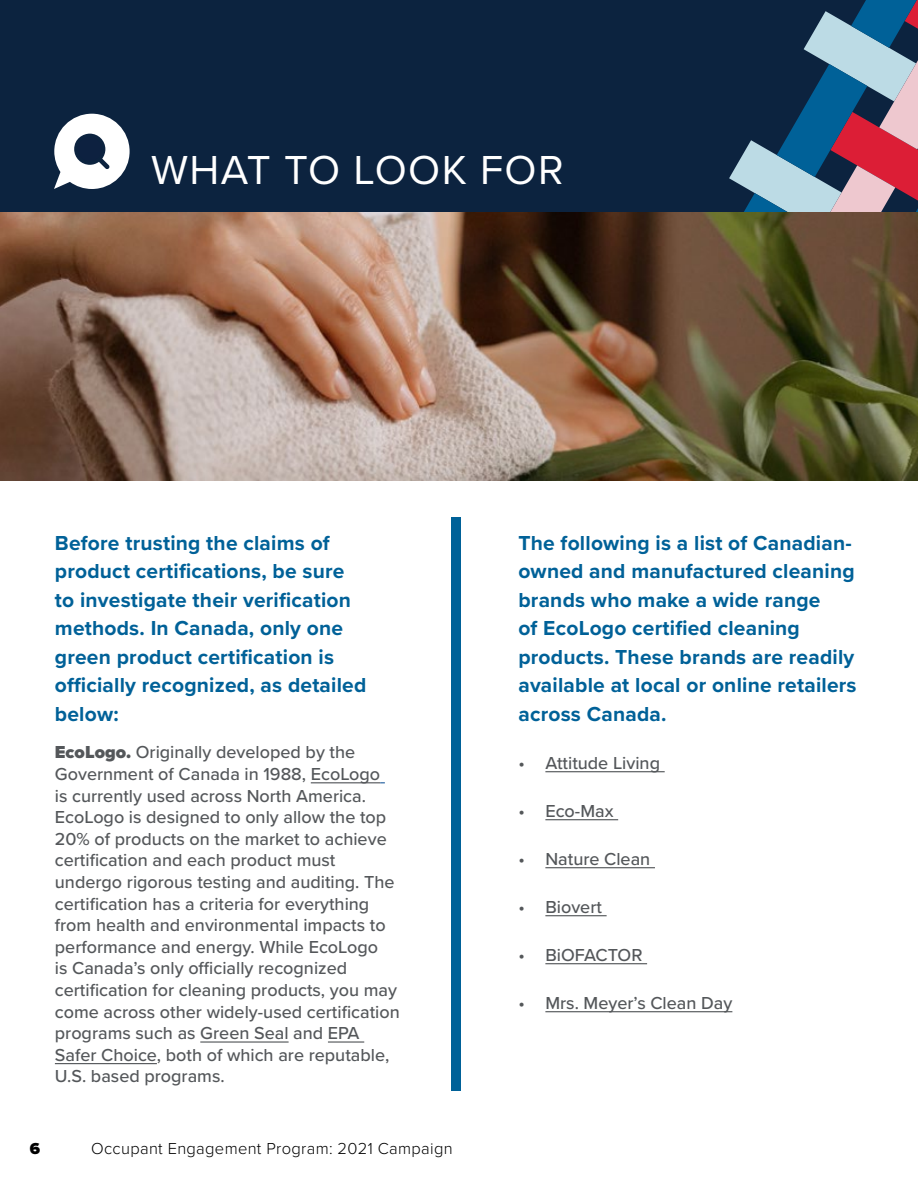
<style>
.page{position:relative;width:918px;height:1188px;background:#fff}
.page>*{position:absolute;margin:0;border:0;box-sizing:border-box;transform-origin:0 0}
.t1{font:42px "Proxima Nova";letter-spacing:.03em;color:#fff}
.t2{font:700 21px/28.5px "Proxima Nova";letter-spacing:.01em;color:#006198}
.t3{font:500 18px/21.6px "Proxima Nova";color:#54575a}
.t4{font:300 16.5px "Proxima Nova";letter-spacing:.02em;color:#000}
.t5{font:900 16.5px "Proxima Nova";color:#000}
.s1{font-weight:900}
</style>
<div class="page">
<div style="left:0;top:0;width:918px;height:212px;background:#0c233f"></div>
<svg style="left:729px;top:0;width:189px;height:212px"></svg>
<hr style="left:311px;top:782px;width:69px;height:1px;background:#54575a">
<hr style="left:200px;top:1041px;width:89px;height:2px;background:#54575a">
<hr style="left:328px;top:1041px;width:36px;height:2px;background:#54575a">
<hr style="left:55px;top:1063px;width:102px;height:1px;background:#54575a">
<img style="left:0;top:212px;width:918px;height:269px">
<svg style="left:54px;top:114px;width:76px;height:75px"></svg>
<div style="left:78px;top:137px;width:24px;height:24px;background:#0d2140;border-radius:50%"></div>
<div style="left:452px;top:517px;width:9px;height:573px;background:#006198"></div>
<hr style="left:545px;top:771px;width:120px;height:1px;background:#54575a">
<hr style="left:545px;top:819px;width:73px;height:1px;background:#54575a">
<hr style="left:545px;top:867px;width:110px;height:1px;background:#54575a">
<hr style="left:545px;top:915px;width:62px;height:1px;background:#54575a">
<hr style="left:545px;top:963px;width:102px;height:1px;background:#54575a">
<hr style="left:545px;top:1011px;width:187px;height:1px;background:#54575a">
<h1 class="t1" style="left:151px;top:139px;width:414px">WHAT TO LOOK FOR</h1>
<p class="t2" style="left:55px;top:528px;width:313px">Before trusting the claims of product certifications, be sure to investigate their verification methods. In Canada, only one green product certification is officially recognized, as detailed below:</p>
<p class="t3" style="left:55px;top:741px;width:346px"><span class="s1">EcoLogo.</span> Originally developed by the Government of Canada in 1988, EcoLogo<br>is currently used across North America.<br>EcoLogo is designed to only allow the top 20% of products on the market to achieve certification and each product must undergo rigorous testing and auditing. The certification has a criteria for everything from health and environmental impacts to performance and energy. While EcoLogo<br>is Canada’s only officially recognized certification for cleaning products, you may come across other widely-used certification programs such as Green Seal and EPA Safer Choice, both of which are reputable, U.S. based programs.</p>
<p class="t5" style="left:30px;top:1136px;width:12px">6</p>
<p class="t4" style="left:91px;top:1136px;width:363px">Occupant Engagement Program: 2021 Campaign</p>
<p class="t2" style="left:518px;top:528px;width:340px">The following is a list of Canadian&shy;owned and manufactured cleaning brands who make a wide range<br>of EcoLogo certified cleaning products. These brands are readily available at local or online retailers across Canada.</p>
<p class="t3" style="left:518px;top:752px;width:143px">• Attitude Living</p>
<p class="t3" style="left:518px;top:800px;width:97px">• Eco-Max</p>
<p class="t3" style="left:518px;top:848px;width:133px">• Nature Clean</p>
<p class="t3" style="left:518px;top:896px;width:85px">• Biovert</p>
<p class="t3" style="left:518px;top:944px;width:126px">• BiOFACTOR</p>
<p class="t3" style="left:518px;top:992px;width:216px">• Mrs. Meyer’s Clean Day</p>
</div>
